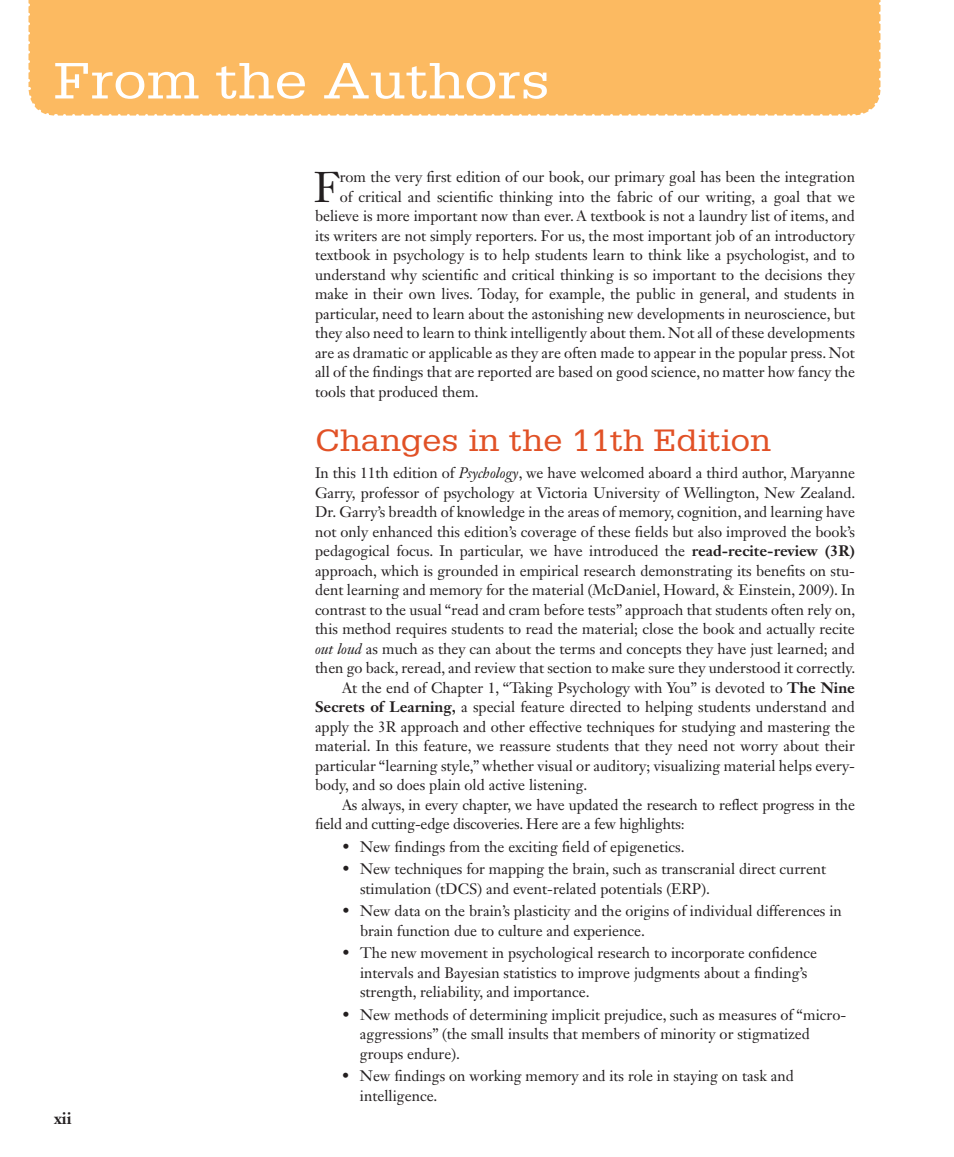
<style>
.page{position:relative;width:954px;height:1157px;background:#fff}
.page>*{position:absolute;margin:0;border:0;box-sizing:border-box;transform-origin:0 0}
.t1{font:49.5px "Glypha LT Std";color:#fff;scale:1.2 1}
.t2{font:42.3px "Janson Text LT Std";color:#231f20}
.t3{font:30px "Glypha LT Std";color:#e15126;scale:1.15 1}
.t4{font:700 16.5px "Janson Text LT Std";color:#231f20}
.t5{font:15px/19.5px "Janson Text LT Std";color:#231f20}
.s1{font-style:italic}
.s2{font-weight:700}
</style>
<div class="page">
<div style="left:57px;top:0;width:823px;height:116px;background:#fcba61"></div>
<div style="left:64px;top:87px;width:817px;height:29px;background:#fcba61"></div>
<svg style="left:879px;top:0;width:2px;height:79px"></svg>
<svg style="left:28px;top:0;width:29px;height:116px;background:#fcbf6d"></svg>
<h1 class="t1" style="left:54px;top:51px;width:415px">From the Authors</h1>
<p class="t4" style="left:54px;top:1108px;width:19px">xii</p>
<h2 class="t2" style="left:314px;top:160px;width:27px">F</h2>
<p class="t5" style="left:340px;top:167px;width:517px">rom the very first edition of our book, our primary goal has been the integration</p>
<p class="t5" style="left:340px;top:187px;width:517px">of critical and scientific thinking into the fabric of our writing, a goal that we</p>
<p class="t5" style="left:315px;top:206px;width:541px">believe is more important now than ever. A textbook is not a laundry list of items, and</p>
<p class="t5" style="left:315px;top:226px;width:542px">its writers are not simply reporters. For us, the most important job of an introductory</p>
<p class="t5" style="left:315px;top:245px;width:541px">textbook in psychology is to help students learn to think like a psychologist, and to</p>
<p class="t5" style="left:315px;top:265px;width:542px">understand why scientific and critical thinking is so important to the decisions they</p>
<p class="t5" style="left:315px;top:284px;width:541px">make in their own lives. Today, for example, the public in general, and students in</p>
<p class="t5" style="left:315px;top:304px;width:542px">particular, need to learn about the astonishing new developments in neuroscience, but</p>
<p class="t5" style="left:315px;top:323px;width:541px">they also need to learn to think intelligently about them. Not all of these developments</p>
<p class="t5" style="left:315px;top:343px;width:541px">are as dramatic or applicable as they are often made to appear in the popular press. Not</p>
<p class="t5" style="left:315px;top:362px;width:541px">all of the findings that are reported are based on good science, no matter how fancy the</p>
<p class="t5" style="left:315px;top:382px;width:165px">tools that produced them.</p>
<h3 class="t3" style="left:315px;top:422px;width:398px">Changes in the 11th Edition</h3>
<p class="t5" style="left:315px;top:463px;width:541px">In this 11th edition of <span class="s1">Psychology</span>, we have welcomed aboard a third author, Maryanne</p>
<p class="t5" style="left:315px;top:482px;width:542px">Garry, professor of psychology at Victoria University of Wellington, New Zealand.</p>
<p class="t5" style="left:315px;top:502px;width:541px">Dr. Garry’s breadth of knowledge in the areas of memory, cognition, and learning have</p>
<p class="t5" style="left:315px;top:521px;width:541px">not only enhanced this edition’s coverage of these fields but also improved the book’s</p>
<p class="t5" style="left:315px;top:541px;width:541px">pedagogical focus. In particular, we have introduced the <span class="s2">read-recite-review (3R)</span></p>
<p class="t5" style="left:315px;top:560px;width:542px">approach, which is grounded in empirical research demonstrating its benefits on stu-</p>
<p class="t5" style="left:315px;top:580px;width:542px">dent learning and memory for the material (McDaniel, Howard, &amp; Einstein, 2009). In</p>
<p class="t5" style="left:315px;top:599px;width:542px">contrast to the usual “read and cram before tests” approach that students often rely on,</p>
<p class="t5" style="left:315px;top:619px;width:541px">this method requires students to read the material; close the book and actually recite</p>
<p class="t5" style="left:315px;top:638px;width:541px"><span class="s1">out loud</span> as much as they can about the terms and concepts they have just learned; and</p>
<p class="t5" style="left:315px;top:658px;width:542px">then go back, reread, and review that section to make sure they understood it correctly.</p>
<p class="t5" style="left:342px;top:677px;width:515px">At the end of Chapter 1, “Taking Psychology with You” is devoted to <span class="s2">The Nine</span></p>
<p class="t5" style="left:315px;top:697px;width:542px"><span class="s2">Secrets of Learning,</span> a special feature directed to helping students understand and</p>
<p class="t5" style="left:315px;top:716px;width:541px">apply the 3R approach and other effective techniques for studying and mastering the</p>
<p class="t5" style="left:315px;top:736px;width:542px">material. In this feature, we reassure students that they need not worry about their</p>
<p class="t5" style="left:315px;top:755px;width:542px">particular “learning style,” whether visual or auditory; visualizing material helps every-</p>
<p class="t5" style="left:315px;top:775px;width:274px">body, and so does plain old active listening.</p>
<p class="t5" style="left:342px;top:794px;width:515px">As always, in every chapter, we have updated the research to reflect progress in the</p>
<p class="t5" style="left:315px;top:814px;width:371px">field and cutting-edge discoveries. Here are a few highlights:</p>
<p class="t5" style="left:342px;top:836px;width:344px">• New findings from the exciting field of epigenetics.</p>
<p class="t5" style="left:360px;top:859px;width:468px;text-indent:-18px">• New techniques for mapping the brain, such as transcranial direct current stimulation (tDCS) and event-related potentials (ERP).</p>
<p class="t5" style="left:360px;top:901px;width:483px;text-indent:-18px">• New data on the brain’s plasticity and the origins of individual differences in brain function due to culture and experience.</p>
<p class="t5" style="left:360px;top:943px;width:459px;text-indent:-18px">• The new movement in psychological research to incorporate confidence intervals and Bayesian statistics to improve judgments about a finding’s strength, reliability, and importance.</p>
<p class="t5" style="left:360px;top:1004px;width:488px;text-indent:-18px">• New methods of determining implicit prejudice, such as measures of “micro&shy;aggressions” (the small insults that members of minority or stigmatized groups endure).</p>
<p class="t5" style="left:360px;top:1066px;width:435px;text-indent:-18px">• New findings on working memory and its role in staying on task and intelligence.</p>
</div>
